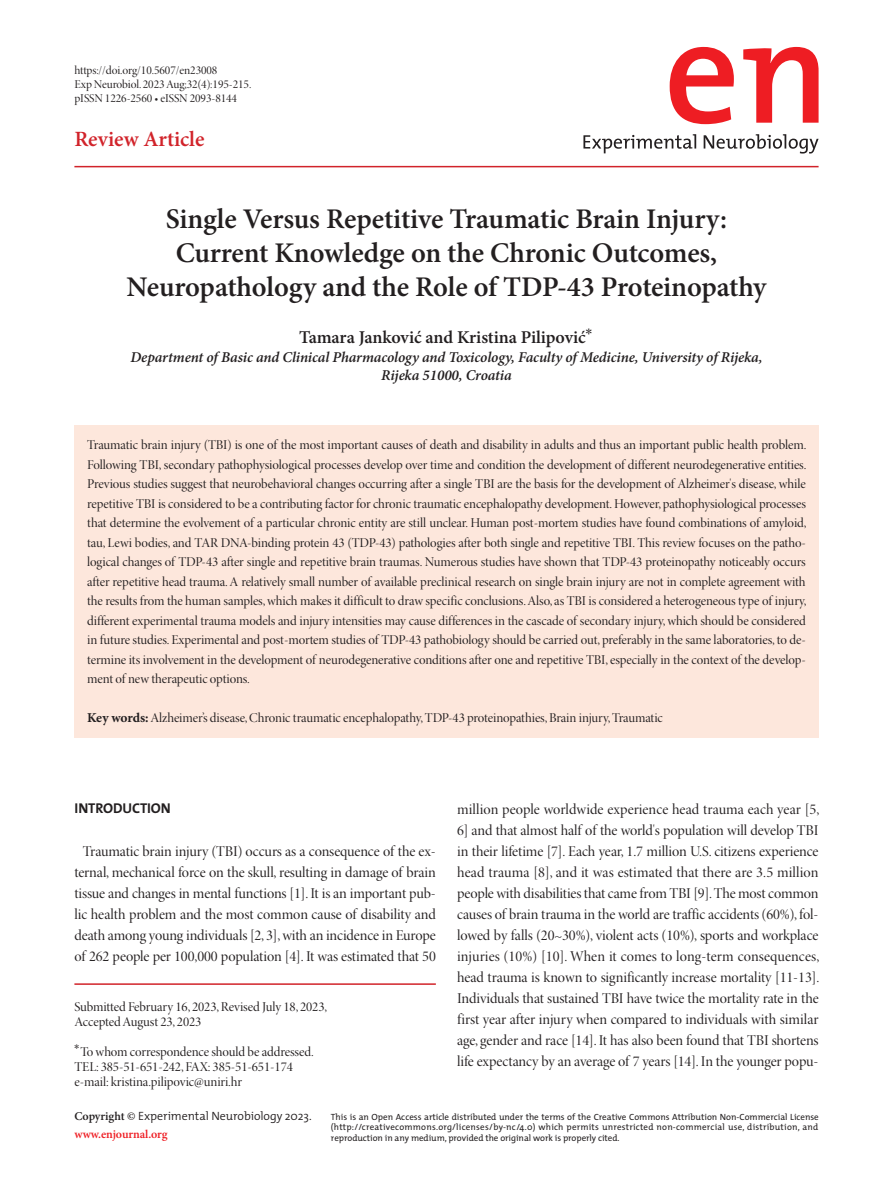
<style>
.page{position:relative;width:893px;height:1191px;background:#fff}
.page>*{position:absolute;margin:0;border:0;box-sizing:border-box;transform-origin:0 0}
.t1{font:600 28.5px/34.2px "Minion Pro";letter-spacing:-.005em;color:#231f20;text-align:center}
.t2{font:600 21.75px "Minion Pro";color:#d1232a}
.t3{font:600 18px "Minion Pro";letter-spacing:-.005em;color:#231f20}
.t4{font:15px/21px "Minion Pro Disp";letter-spacing:-.01em;color:#231f20;text-align:center}
.t5{font:italic 600 15px/18px "Minion Pro";letter-spacing:-.01em;color:#231f20;text-align:center}
.t6{font:700 14.25px "The Mix";letter-spacing:-.005em;color:#231f20}
.t7{font:13.5px/19.5px "Minion Pro Disp";letter-spacing:-.005em;color:#231f20}
.t8{font:12px/14.4px "Minion Pro Disp";letter-spacing:-.005em;color:#231f20}
.t9{font:300 12px "The Mix";letter-spacing:-.005em;color:#231f20}
.t10{font:600 12px "Minion Pro";letter-spacing:-.005em;color:#ee1d23}
.t11{font:9px/10.8px "The Mix";letter-spacing:-.005em;color:#231f20;text-align:justify}
.s1{font-family:"Minion Pro";font-weight:700}
.s2{font-family:"Minion Pro";font-weight:600}
</style>
<div class="page">
<hr style="left:74px;top:166px;width:745px;height:1px;background:#d1232a">
<svg style="left:670px;top:47px;width:149px;height:77px"></svg>
<svg style="left:583px;top:134px;width:236px;height:19px"></svg>
<div style="left:74px;top:425px;width:745px;height:312px;background:#fde7dc"></div>
<hr style="left:74px;top:983px;width:362px;height:1px;background:#d1232a">
<p class="t8" style="left:74px;top:63px;width:179px">https://doi.org/10.5607/en23008<br>Exp Neurobiol. 2023 Aug;32(4):195-215. pISSN 1226-2560 • eISSN 2093-8144</p>
<h2 class="t2" style="left:74px;top:123px;width:132px">Review Article</h2>
<h1 class="t1" style="left:126px;top:201px;width:641px">Single Versus Repetitive Traumatic Brain Injury:<br>Current Knowledge on the Chronic Outcomes,<br>Neuropathology and the Role of TDP-43 Proteinopathy</h1>
<h3 class="t3" style="left:299px;top:325px;width:296px">Tamara Janković and Kristina Pilipović<sup>*</sup></h3>
<p class="t5" style="left:130px;top:348px;width:634px">Department of Basic and Clinical Pharmacology and Toxicology, Faculty of Medicine, University of Rijeka,<br>Rijeka 51000, Croatia</p>
<p class="t7" style="left:87px;top:435px;width:721px;text-align:justify">Traumatic brain injury (TBI) is one of the most important causes of death and disability in adults and thus an important public health problem.<br>Following TBI, secondary pathophysiological processes develop over time and condition the development of different neurodegenerative entities.<br>Previous studies suggest that neurobehavioral changes occurring after a single TBI are the basis for the development of Alzheimer's disease, while repetitive TBI is considered to be a contributing factor for chronic traumatic encephalopathy development. However, pathophysiological processes that determine the evolvement of a particular chronic entity are still unclear. Human post-mortem studies have found combinations of amyloid, tau, Lewi bodies, and TAR DNA-binding protein 43 (TDP-43) pathologies after both single and repetitive TBI. This review focuses on the patho&shy;logical changes of TDP-43 after single and repetitive brain traumas. Numerous studies have shown that TDP-43 proteinopathy noticeably occurs after repetitive head trauma. A relatively small number of available preclinical research on single brain injury are not in complete agreement with the results from the human samples, which makes it difficult to draw specific conclusions. Also, as TBI is considered a heterogeneous type of injury, different experimental trauma models and injury intensities may cause differences in the cascade of secondary injury, which should be considered in future studies. Experimental and post-mortem studies of TDP-43 pathobiology should be carried out, preferably in the same laboratories, to de&shy;termine its involvement in the development of neurodegenerative conditions after one and repetitive TBI, especially in the context of the develop&shy;ment of new therapeutic options.</p>
<p class="t7" style="left:87px;top:708px;width:577px"><span class="s1">Key words:</span> Alzheimer’s disease, Chronic traumatic encephalopathy, TDP-43 proteinopathies, Brain injury, Traumatic</p>
<p class="t4" style="left:457px;top:798px;width:364px;text-align:justify">million people worldwide experience head trauma each year [5, 6] and that almost half of the world's population will develop TBI in their lifetime [7]. Each year, 1.7 million U.S. citizens experience head trauma [8], and it was estimated that there are 3.5 million people with disabilities that came from TBI [9]. The most common causes of brain trauma in the world are traffic accidents (60%), fol&shy;lowed by falls (20~30%), violent acts (10%), sports and workplace injuries (10%) [10]. When it comes to long-term consequences, head trauma is known to significantly increase mortality [11-13].<br>Individuals that sustained TBI have twice the mortality rate in the first year after injury when compared to individuals with similar age, gender and race [14]. It has also been found that TBI shortens life expectancy by an average of 7 years [14]. In the younger popu-</p>
<p class="t6" style="left:74px;top:796px;width:98px">INTRODUCTION</p>
<p class="t4" style="left:74px;top:840px;width:363px">Traumatic brain injury (TBI) occurs as a consequence of the ex&shy;ternal, mechanical force on the skull, resulting in damage of brain tissue and changes in mental functions [1]. It is an important pub&shy;lic health problem and the most common cause of disability and death among young individuals [2, 3], with an incidence in Europe of 262 people per 100,000 population [4]. It was estimated that 50</p>
<p class="t7" style="left:74px;top:1000px;width:254px;line-height:15px">Submitted February 16, 2023, Revised July 18, 2023,<br>Accepted August 23, 2023</p>
<p class="t7" style="left:74px;top:1045px;width:241px;line-height:15px"><sup>*</sup>To whom correspondence should be addressed.<br>TEL: 385-51-651-242, FAX: 385-51-651-174 e-mail: kristina.pilipovic@uniri.hr</p>
<p class="t9" style="left:74px;top:1106px;width:239px"><span class="s2">Copyright ©</span> Experimental Neurobiology 2023.</p>
<p class="t10" style="left:74px;top:1126px;width:95px">www.enjournal.org</p>
<p class="t11" style="left:331px;top:1110px;width:489px">This is an Open Access article distributed under the terms of the Creative Commons Attribution Non-Commercial License (http://creativecommons.org/licenses/by-nc/4.0) which permits unrestricted non-commercial use, distribution, and reproduction in any medium, provided the original work is properly cited.</p>
</div>
